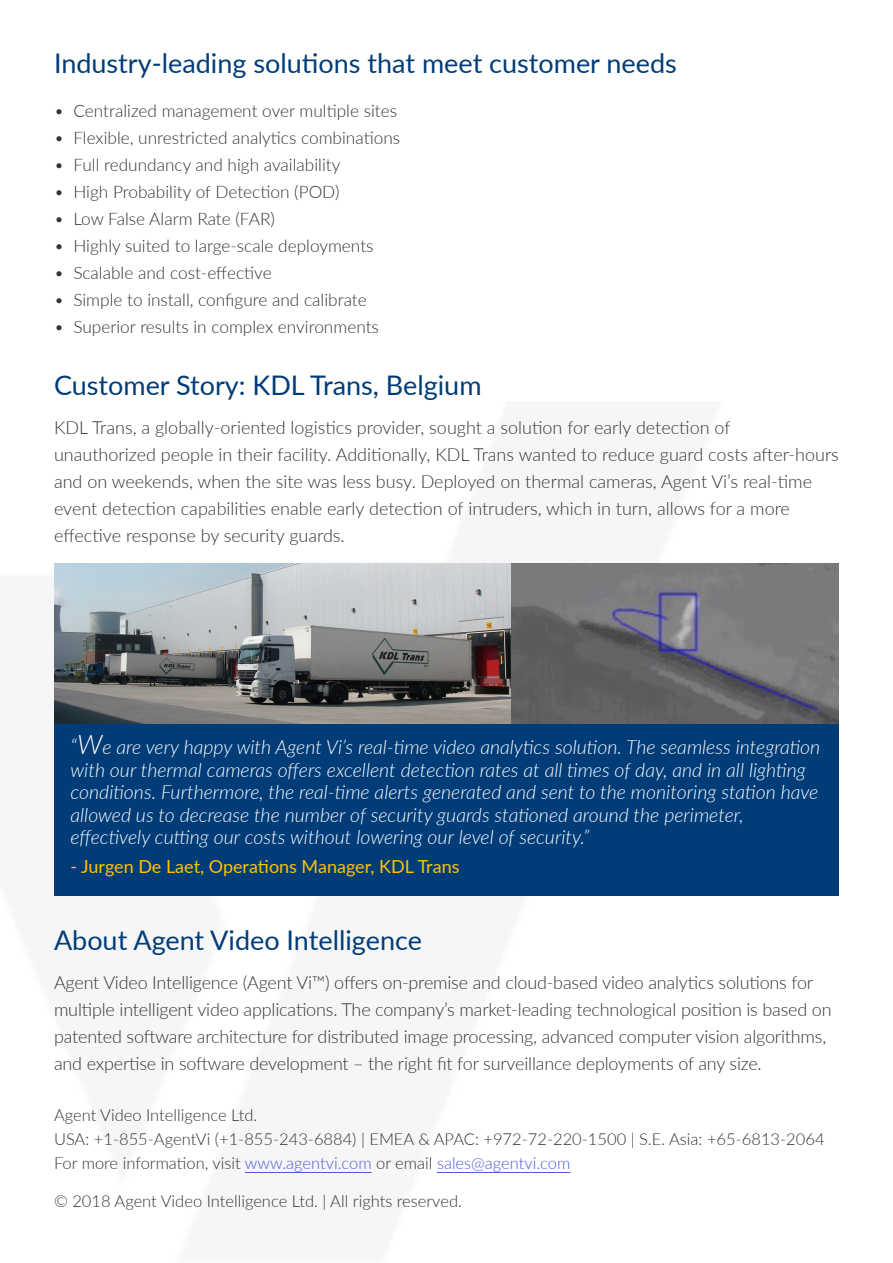
<style>
.page{position:relative;width:893px;height:1263px;background:#fff}
.page>*{position:absolute;margin:0;border:0;box-sizing:border-box;transform-origin:0 0}
.t1{font:27px "Lato";color:#003c78}
.t2{font:italic 300 19.5px/22.5px "Lato";color:#fefefe}
.t3{font:300 18px/27px "Lato";letter-spacing:-.01em;color:#333}
.t4{font:18px "Lato";color:#ffc204}
.t5{font:300 17.25px "Lato";color:#333}
.t6{font:300 16.5px/24px "Lato";color:#333}
.s1{font-size:21px}
.s2{font-size:27px}
.s3{color:#4f5cd6}
</style>
<div class="page">
<hr style="left:245px;top:1172px;width:127px;height:1px;background:#4f5cd6">
<hr style="left:437px;top:1172px;width:133px;height:1px;background:#4f5cd6">
<div style="left:54px;top:710px;width:785px;height:186px;background:#003c78"></div>
<img style="left:54px;top:563px;width:785px;height:161px">
<h1 class="t1" style="left:54px;top:44px;width:624px">Industry-leading solutions that meet customer needs</h1>
<p class="t5" style="left:54px;top:99px;width:345px">• Centralized management over multiple sites</p>
<p class="t5" style="left:54px;top:126px;width:348px">• Flexible, unrestricted analytics combinations</p>
<p class="t5" style="left:54px;top:153px;width:288px">• Full redundancy and high availability</p>
<p class="t5" style="left:54px;top:180px;width:287px">• High Probability of Detection (POD)</p>
<p class="t5" style="left:54px;top:207px;width:222px">• Low False Alarm Rate (FAR)</p>
<p class="t5" style="left:54px;top:234px;width:321px">• Highly suited to large-scale deployments</p>
<p class="t5" style="left:54px;top:261px;width:219px">• Scalable and cost-effective</p>
<p class="t5" style="left:54px;top:288px;width:314px">• Simple to install, configure and calibrate</p>
<p class="t5" style="left:54px;top:315px;width:326px">• Superior results in complex environments</p>
<h1 class="t1" style="left:54px;top:366px;width:429px">Customer Story: KDL Trans, Belgium</h1>
<p class="t3" style="left:54px;top:414px;width:786px">KDL Trans, a globally-oriented logistics provider, sought a solution for early detection of<br>unauthorized people in their facility. Additionally, KDL Trans wanted to reduce guard costs after-hours and on weekends, when the site was less busy. Deployed on thermal cameras, Agent Vi’s real-time event detection capabilities enable early detection of intruders, which in turn, allows for a more effective response by security guards.</p>
<p class="t2" style="left:70px;top:735px;width:751px"><span class="s1">“</span><span class="s2">W</span>e are very happy with Agent Vi’s real-time video analytics solution. The seamless integration with our thermal cameras offers excellent detection rates at all times of day, and in all lighting conditions. Furthermore, the real-time alerts generated and sent to the monitoring station have allowed us to decrease the number of security guards stationed around the perimeter, effectively cutting our costs without lowering our level of security.”</p>
<p class="t4" style="left:70px;top:853px;width:390px">- Jurgen De Laet, Operations Manager, KDL Trans</p>
<h1 class="t1" style="left:54px;top:921px;width:369px">About Agent Video Intelligence</h1>
<p class="t3" style="left:54px;top:968px;width:779px">Agent Video Intelligence (Agent Vi™) offers on-premise and cloud-based video analytics solutions for multiple intelligent video applications. The company’s market-leading technological position is based on patented software architecture for distributed image processing, advanced computer vision algorithms, and expertise in software development – the right fit for surveillance deployments of any size.</p>
<p class="t6" style="left:54px;top:1102px;width:772px">Agent Video Intelligence Ltd.<br>USA: +1-855-AgentVi (+1-855-243-6884) | EMEA &amp; APAC: +972-72-220-1500 | S.E. Asia: +65-6813-2064<br>For more information, visit <span class="s3">www.agentvi.com</span> or email <span class="s3">sales@agentvi.com</span></p>
<p class="t6" style="left:54px;top:1188px;width:409px">© 2018 Agent Video Intelligence Ltd. | All rights reserved.</p>
</div>
